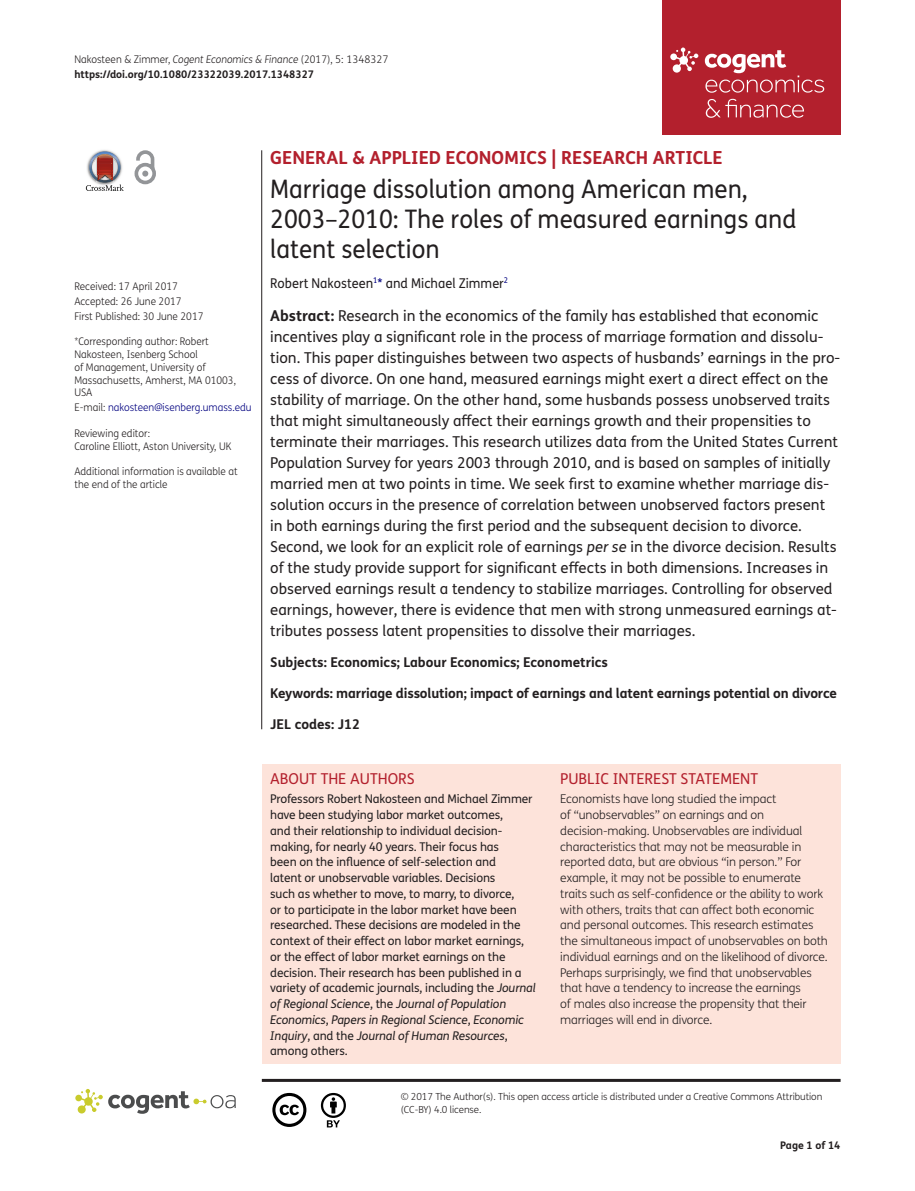
<style>
.page{position:relative;width:915px;height:1191px;background:#fff}
.page>*{position:absolute;margin:0;border:0;box-sizing:border-box;transform-origin:0 0}
.t1{font:25.5px/30px "FS Me Pro";color:#231f20;scale:.95 1}
.t2{font:700 18px "FS Me Pro";color:#b3202d}
.t3{font:15px/21px "FS Me Pro";color:#231f20}
.t4{font:15px "FS Me Pro";color:#b3202d}
.t5{font:700 13.5px "FS Me Pro";letter-spacing:-.01em;color:#231f20}
.t6{font:13.5px "FS Me Pro";color:#231f20;scale:.95 1}
.t7{font:12px/15.8px "FS Me Pro";letter-spacing:-.01em;color:#231f20}
.t8{font:300 12px/15.8px "FS Me Pro";letter-spacing:-.01em;color:#231f20}
.t9{font:300 10.5px/12.8px "FS Me Pro";color:#231f20;scale:.95 1}
.t10{font:700 10.5px/15px "FS Me Pro";color:#231f20}
.t11{font:300 10.5px "FS Me Pro";color:#000080;scale:.95 1}
.t12{font:300 9.75px/12.8px "FS Me Pro";letter-spacing:-.01em;color:#231f20}
.s1{font-weight:300}
.s2{font-weight:300;font-style:italic}
.s3{color:#231f20}
.s4{color:#000080}
.s5{font-weight:700}
.s6{font-style:italic}
</style>
<div class="page">
<div style="left:661px;top:0;width:179px;height:134px;background:#b3202d"></div>
<svg style="left:670px;top:48px;width:28px;height:25px"></svg>
<svg style="left:704px;top:50px;width:120px;height:43px"></svg>
<svg style="left:705px;top:99px;width:98px;height:19px"></svg>
<div style="left:261px;top:764px;width:579px;height:299px;background:#fde3da"></div>
<svg style="left:86px;top:151px;width:38px;height:40px"></svg>
<svg style="left:134px;top:150px;width:22px;height:34px"></svg>
<hr style="left:261px;top:150px;width:1px;height:579px;background:#231f20">
<hr style="left:262px;top:1078px;width:578px;height:3px;background:#231f20">
<svg style="left:75px;top:1089px;width:161px;height:24px"></svg>
<svg style="left:272px;top:1093px;width:34px;height:34px"></svg>
<svg style="left:321px;top:1093px;width:25px;height:34px"></svg>
<p class="t10" style="left:74px;top:51px;width:315px"><span class="s1">Nakosteen &amp; Zimmer,</span> <span class="s2">Cogent Economics &amp; Finance</span> <span class="s1">(2017), 5: 1348327 </span>https://doi.org/10.1080/23322039.2017.1348327</p>
<p class="t9" style="left:74px;top:279px;width:137px;line-height:14.9px">Received: 17 April 2017<br>Accepted: 26 June 2017<br>First Published: 30 June 2017</p>
<p class="t9" style="left:74px;top:335px;width:171px">*Corresponding author: Robert<br>Nakosteen, Isenberg School<br>of Management, University of<br>Massachusetts, Amherst, MA 01003,<br>USA</p>
<p class="t11" style="left:74px;top:400px;width:188px"><span class="s3">E-mail:</span> nakosteen@isenberg.umass.edu</p>
<p class="t9" style="left:74px;top:426px;width:167px">Reviewing editor:<br>Caroline Elliott, Aston University, UK</p>
<p class="t9" style="left:74px;top:465px;width:173px">Additional information is available at the end of the article</p>
<p class="t2" style="left:270px;top:143px;width:454px">GENERAL &amp; APPLIED ECONOMICS | RESEARCH ARTICLE</p>
<h1 class="t1" style="left:270px;top:174px;width:555px">Marriage dissolution among American men,<br>2003–2010: The roles of measured earnings and latent selection</h1>
<p class="t6" style="left:270px;top:273px;width:252px">Robert Nakosteen<sup>1</sup><span class="s4">*</span> and Michael Zimmer<sup>2</sup></p>
<p class="t3" style="left:270px;top:305px;width:571px"><span class="s5">Abstract:</span> Research in the economics of the family has established that economic incentives play a significant role in the process of marriage formation and dissolu&shy;tion. This paper distinguishes between two aspects of husbands’ earnings in the pro&shy;cess of divorce. On one hand, measured earnings might exert a direct effect on the stability of marriage. On the other hand, some husbands possess unobserved traits that might simultaneously affect their earnings growth and their propensities to terminate their marriages. This research utilizes data from the United States Current Population Survey for years 2003 through 2010, and is based on samples of initially married men at two points in time. We seek first to examine whether marriage dis&shy;solution occurs in the presence of correlation between unobserved factors present in both earnings during the first period and the subsequent decision to divorce.<br>Second, we look for an explicit role of earnings <span class="s6">per se</span> in the divorce decision. Results of the study provide support for significant effects in both dimensions. Increases in observed earnings result a tendency to stabilize marriages. Controlling for observed earnings, however, there is evidence that men with strong unmeasured earnings at&shy;tributes possess latent propensities to dissolve their marriages.</p>
<p class="t5" style="left:270px;top:652px;width:339px">Subjects: Economics; Labour Economics; Econometrics</p>
<p class="t5" style="left:270px;top:683px;width:568px">Keywords: marriage dissolution; impact of earnings and latent earnings potential on divorce</p>
<p class="t5" style="left:270px;top:713px;width:91px">JEL codes: J12</p>
<p class="t4" style="left:270px;top:768px;width:146px">ABOUT THE AUTHORS</p>
<p class="t7" style="left:270px;top:791px;width:267px">Professors Robert Nakosteen and Michael Zimmer have been studying labor market outcomes,<br>and their relationship to individual decision&shy;making, for nearly 40 years. Their focus has<br>been on the influence of self-selection and<br>latent or unobservable variables. Decisions<br>such as whether to move, to marry, to divorce,<br>or to participate in the labor market have been researched. These decisions are modeled in the context of their effect on labor market earnings, or the effect of labor market earnings on the decision. Their research has been published in a variety of academic journals, including the <span class="s6">Journal of Regional Science</span>, the <span class="s6">Journal of Population Economics</span>, <span class="s6">Papers in Regional Science</span>, <span class="s6">Economic Inquiry</span>, and the <span class="s6">Journal of Human Resources</span>, among others.</p>
<p class="t4" style="left:560px;top:768px;width:199px">PUBLIC INTEREST STATEMENT</p>
<p class="t8" style="left:560px;top:791px;width:269px">Economists have long studied the impact<br>of “unobservables” on earnings and on decision-making. Unobservables are individual characteristics that may not be measurable in reported data, but are obvious “in person.” For example, it may not be possible to enumerate traits such as self-confidence or the ability to work with others, traits that can affect both economic and personal outcomes. This research estimates the simultaneous impact of unobservables on both individual earnings and on the likelihood of divorce.<br>Perhaps surprisingly, we find that unobservables that have a tendency to increase the earnings<br>of males also increase the propensity that their marriages will end in divorce.</p>
<p class="t12" style="left:400px;top:1090px;width:423px">© 2017 The Author(s). This open access article is distributed under a Creative Commons Attribution (CC-BY) 4.0 license.</p>
<p class="t10" style="left:780px;top:1137px;width:62px">Page 1 of 14</p>
</div>
